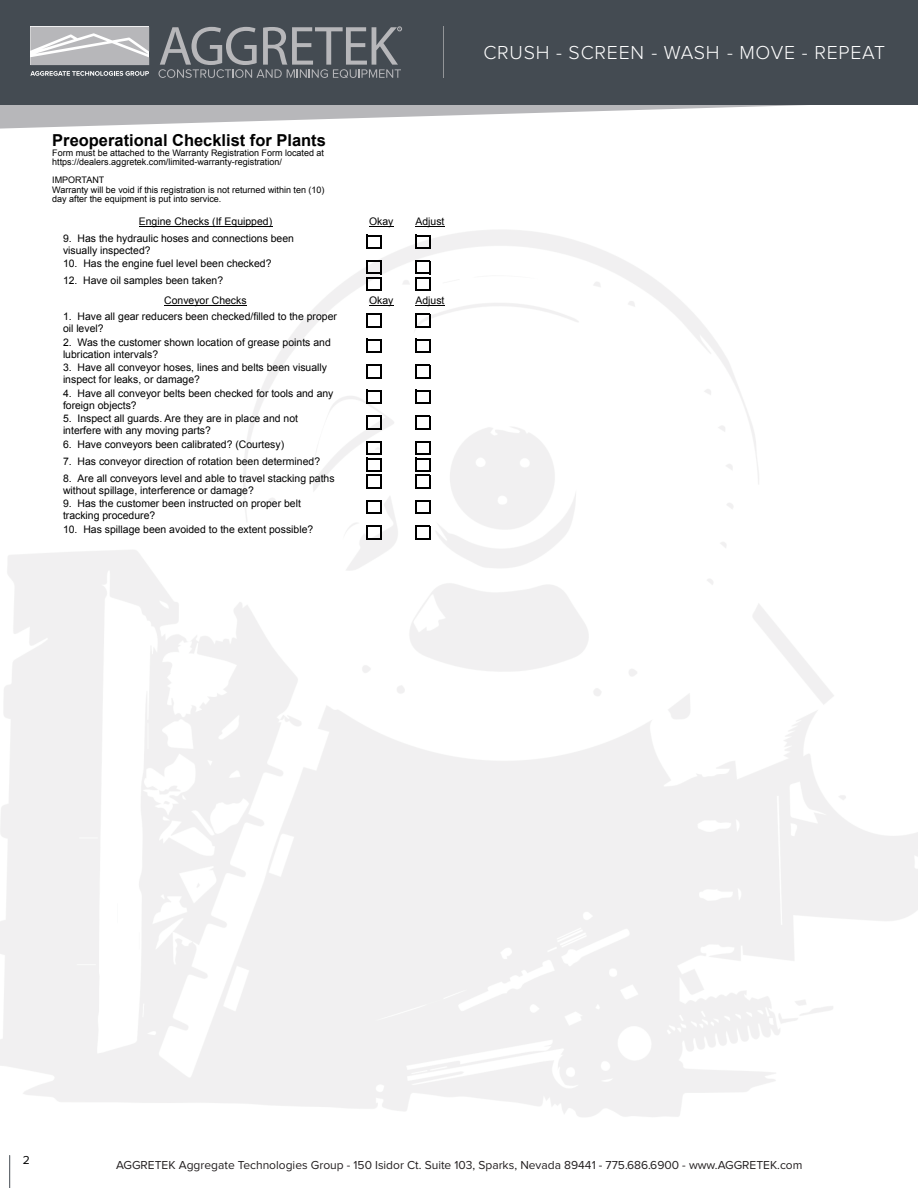
<style>
.page{position:relative;width:918px;height:1188px;background:#fff}
.page>*{position:absolute;margin:0;border:0;box-sizing:border-box;transform-origin:0 0}
.t1{font:300 19.5px "Proxima Nova";letter-spacing:.04em;color:#fff}
.t2{font:700 16.5px "Arial";color:#000}
.t3{font:12px "Proxima Nova";color:#231f20}
.t4{font:12px "Proxima Nova";color:#000}
.t5{font:10.5px/12px "Arial";color:#000}
.t6{font:9px/9.3px "Arial";color:#000}
</style>
<div class="page">
<img style="left:0;top:226px;width:918px;height:962px">
<svg style="left:0;top:105px;width:805px;height:24px"></svg>
<div style="left:0;top:0;width:918px;height:105px;background:#444b52"></div>
<svg style="left:30px;top:27px;width:119px;height:38px;background:#c3c3c5"></svg>
<svg style="left:30px;top:71px;width:119px;height:5px"></svg>
<svg style="left:159px;top:27px;width:243px;height:51px"></svg>
<hr style="left:443px;top:26px;width:1px;height:52px;background:#939598">
<svg style="left:9px;top:1155px;width:1px;height:33px"></svg>
<hr style="left:139px;top:226px;width:133px;height:1px;background:#000">
<svg style="left:369px;top:226px;width:25px;height:1px"></svg>
<svg style="left:415px;top:226px;width:29px;height:1px"></svg>
<hr style="left:164px;top:305px;width:83px;height:1px;background:#000">
<svg style="left:369px;top:305px;width:25px;height:1px"></svg>
<svg style="left:415px;top:305px;width:29px;height:1px"></svg>
<svg style="left:366px;top:235px;width:16px;height:14px"></svg>
<svg style="left:415px;top:235px;width:15px;height:14px"></svg>
<svg style="left:366px;top:260px;width:16px;height:31px"></svg>
<svg style="left:415px;top:260px;width:15px;height:31px"></svg>
<svg style="left:366px;top:313px;width:16px;height:14px"></svg>
<svg style="left:415px;top:313px;width:15px;height:14px"></svg>
<svg style="left:366px;top:339px;width:16px;height:14px"></svg>
<svg style="left:415px;top:339px;width:15px;height:14px"></svg>
<svg style="left:366px;top:364px;width:16px;height:14px"></svg>
<svg style="left:415px;top:364px;width:15px;height:14px"></svg>
<svg style="left:366px;top:390px;width:16px;height:14px"></svg>
<svg style="left:415px;top:390px;width:15px;height:14px"></svg>
<svg style="left:366px;top:415px;width:16px;height:14px"></svg>
<svg style="left:415px;top:415px;width:15px;height:14px"></svg>
<svg style="left:366px;top:441px;width:16px;height:48px"></svg>
<svg style="left:415px;top:441px;width:15px;height:48px"></svg>
<svg style="left:366px;top:500px;width:16px;height:14px"></svg>
<svg style="left:415px;top:500px;width:15px;height:14px"></svg>
<svg style="left:366px;top:526px;width:16px;height:14px"></svg>
<svg style="left:415px;top:526px;width:15px;height:14px"></svg>
<h2 class="t2" style="left:52px;top:134px;width:275px">Preoperational Checklist for Plants</h2>
<p class="t6" style="left:52px;top:149px;width:273px">Form must be attached to the Warranty Registration Form located at https://dealers.aggretek.com/limited-warranty-registration/</p>
<p class="t6" style="left:52px;top:176px;width:274px">IMPORTANT<br>Warranty will be void if this registration is not returned within ten (10) day after the equipment is put into service.</p>
<p class="t5" style="left:139px;top:217px;width:135px">Engine Checks (If Equipped)</p>
<p class="t5" style="left:369px;top:217px;width:26px">Okay</p>
<p class="t5" style="left:415px;top:217px;width:31px">Adjust</p>
<p class="t5" style="left:63px;top:233px;width:233px">9. Has the hydraulic hoses and connections been visually inspected?</p>
<p class="t5" style="left:63px;top:258px;width:210px">10. Has the engine fuel level been checked?</p>
<p class="t5" style="left:164px;top:272px;width:84px;line-height:19.8px;text-indent:-101px">12. Have oil samples been taken?<br>Conveyor Checks</p>
<p class="t5" style="left:369px;top:295px;width:26px">Okay</p>
<p class="t5" style="left:415px;top:295px;width:31px">Adjust</p>
<p class="t5" style="left:63px;top:312px;width:276px">1. Have all gear reducers been checked/filled to the proper oil level?</p>
<p class="t5" style="left:63px;top:337px;width:269px">2. Was the customer shown location of grease points and lubrication intervals?</p>
<p class="t5" style="left:63px;top:363px;width:266px">3. Have all conveyor hoses, lines and belts been visually inspect for leaks, or damage?</p>
<p class="t5" style="left:63px;top:388px;width:272px">4. Have all conveyor belts been checked for tools and any foreign objects?</p>
<p class="t5" style="left:63px;top:414px;width:237px">5. Inspect all guards. Are they are in place and not interfere with any moving parts?</p>
<p class="t5" style="left:63px;top:439px;width:223px">6. Have conveyors been calibrated? (Courtesy)</p>
<p class="t5" style="left:63px;top:456px;width:259px">7. Has conveyor direction of rotation been determined?</p>
<p class="t5" style="left:63px;top:473px;width:273px">8. Are all conveyors level and able to travel stacking paths without spillage, interference or damage?</p>
<p class="t5" style="left:63px;top:498px;width:240px">9. Has the customer been instructed on proper belt tracking procedure?</p>
<p class="t5" style="left:63px;top:524px;width:252px">10. Has spillage been avoided to the extent possible?</p>
<h1 class="t1" style="left:483px;top:43px;width:403px">CRUSH - SCREEN - WASH - MOVE - REPEAT</h1>
<p class="t4" style="left:23px;top:1154px;width:9px">2</p>
<p class="t3" style="left:116px;top:1160px;width:688px">AGGRETEK Aggregate Technologies Group - 150 Isidor Ct. Suite 103, Sparks, Nevada 89441 - 775.686.6900 - www.AGGRETEK.com</p>
</div>
